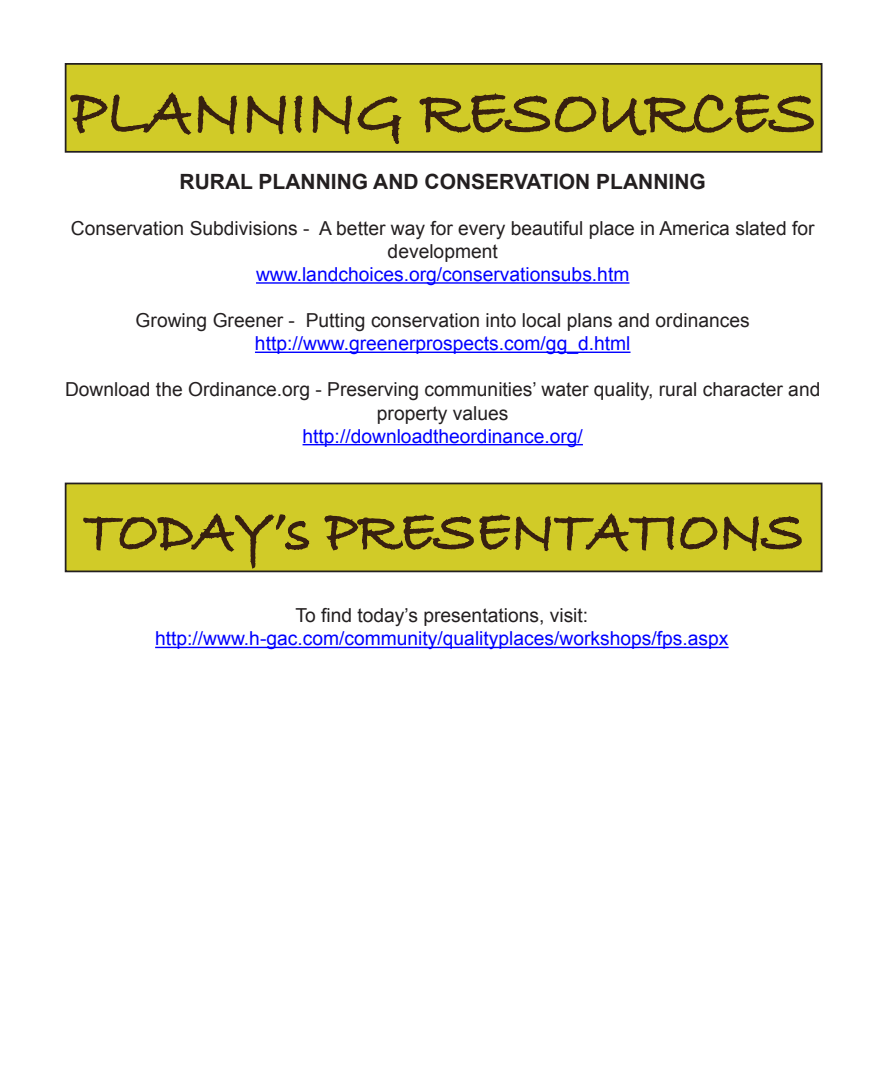
<style>
.page{position:relative;width:882px;height:1071px;background:#fff}
.page>*{position:absolute;margin:0;border:0;box-sizing:border-box;transform-origin:0 0}
.Paragraph_Style_1{font:700 21px "Arial";color:#231f20}
.Paragraph_Style_1-2{font:19.25px/23.1px "Arial";color:#231f20;text-align:center}
.web_site{font:19.25px "Arial";color:#00f}
</style>
<div class="page">
<div style="left:66px;top:483px;width:756px;height:88px;background:#d1cb28"></div>
<svg style="left:82px;top:513px;width:229px;height:60px"></svg>
<svg style="left:323px;top:445px;width:495px;height:107px"></svg>
<div style="left:65px;top:483px;width:757px;height:89px;border:2px solid #231f20"></div>
<hr style="left:256px;top:282px;width:373px;height:2px;background:#00f">
<hr style="left:255px;top:352px;width:376px;height:1px;background:#00f">
<hr style="left:303px;top:444px;width:280px;height:1px;background:#00f">
<div style="left:66px;top:64px;width:756px;height:88px;background:#d1cb28"></div>
<svg style="left:70px;top:92px;width:168px;height:43px"></svg>
<svg style="left:246px;top:95px;width:57px;height:40px"></svg>
<svg style="left:312px;top:95px;width:90px;height:49px"></svg>
<svg style="left:419px;top:63px;width:404px;height:75px"></svg>
<div style="left:65px;top:63px;width:757px;height:90px;border:2px solid #231f20"></div>
<hr style="left:155px;top:647px;width:574px;height:1px;background:#00f">
<p class="Paragraph_Style_1" style="left:180px;top:167px;width:528px">RURAL PLANNING AND CONSERVATION PLANNING</p>
<p class="Paragraph_Style_1-2" style="left:71px;top:217px;width:745px">Conservation Subdivisions - A better way for every beautiful place in America slated for development</p>
<p class="web_site" style="left:256px;top:262px;width:375px">www.landchoices.org/conservationsubs.htm</p>
<p class="Paragraph_Style_1-2" style="left:136px;top:309px;width:616px">Growing Greener - Putting conservation into local plans and ordinances</p>
<p class="web_site" style="left:255px;top:331px;width:377px">http://www.greenerprospects.com/gg_d.html</p>
<p class="Paragraph_Style_1-2" style="left:65px;top:378px;width:757px">Download the Ordinance.org - Preserving communities’ water quality, rural character and property values</p>
<p class="web_site" style="left:303px;top:423px;width:282px">http://downloadtheordinance.org/</p>
<p class="Paragraph_Style_1-2" style="left:295px;top:604px;width:294px">To find today’s presentations, visit:</p>
<p class="web_site" style="left:155px;top:626px;width:575px">http://www.h-gac.com/community/qualityplaces/workshops/fps.aspx</p>
</div>
